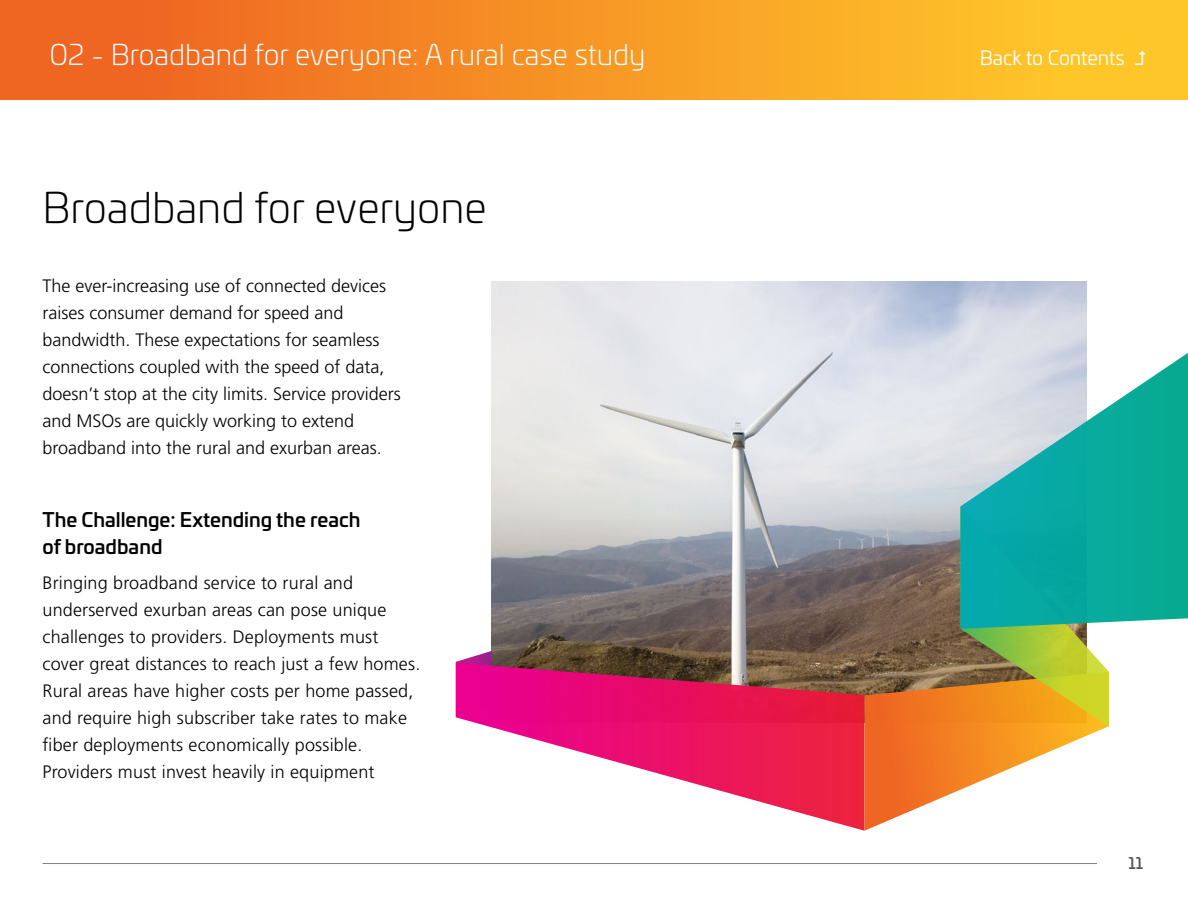
<style>
.page{position:relative;width:1188px;height:918px;background:#fff}
.page>*{position:absolute;margin:0;border:0;box-sizing:border-box;transform-origin:0 0}
.t1{font:300 42px "Univia Pro";color:#000}
.t2{font:300 28.5px "Univia Pro";color:#fff}
.t3{font:500 19.5px/27px "Univia Pro";color:#000}
.t4{font:19.5px "Univia Pro";color:#fff}
.t5{font:300 18px/27px "Frutiger LT Pro";letter-spacing:.01em;color:#000}
.t6{font:500 15.6px "Univia Pro";color:#58595b}
</style>
<div class="page">
<div style="left:0;top:0;width:1188px;height:99px;background:linear-gradient(to right,#ed5d22,#ffd02a)"></div>
<hr style="left:43px;top:863px;width:1054px;height:1px;background:#808285">
<svg style="left:456px;top:637px;width:36px;height:26px"></svg>
<img style="left:492px;top:282px;width:595px;height:381px">
<svg style="left:456px;top:663px;width:408px;height:168px"></svg>
<svg style="left:864px;top:506px;width:245px;height:325px"></svg>
<svg style="left:960px;top:329px;width:228px;height:300px;background:#54beb8"></svg>
<svg style="left:1135px;top:51px;width:11px;height:14px"></svg>
<h2 class="t2" style="left:49px;top:35px;width:597px">02 - Broadband for everyone: A rural case study</h2>
<h1 class="t1" style="left:43px;top:177px;width:446px">Broadband for everyone</h1>
<p class="t5" style="left:43px;top:273px;width:360px">The ever-increasing use of connected devices raises consumer demand for speed and bandwidth. These expectations for seamless connections coupled with the speed of data, doesn’t stop at the city limits. Service providers and MSOs are quickly working to extend broadband into the rural and exurban areas.</p>
<p class="t3" style="left:43px;top:505px;width:320px">The Challenge: Extending the reach of broadband</p>
<p class="t5" style="left:43px;top:570px;width:379px">Bringing broadband service to rural and underserved exurban areas can pose unique challenges to providers. Deployments must cover great distances to reach just a few homes.<br>Rural areas have higher costs per home passed, and require high subscriber take rates to make fiber deployments economically possible.<br>Providers must invest heavily in equipment</p>
<p class="t4" style="left:980px;top:44px;width:147px">Back to Contents</p>
<p class="t6" style="left:1129px;top:851px;width:16px">11</p>
</div>
